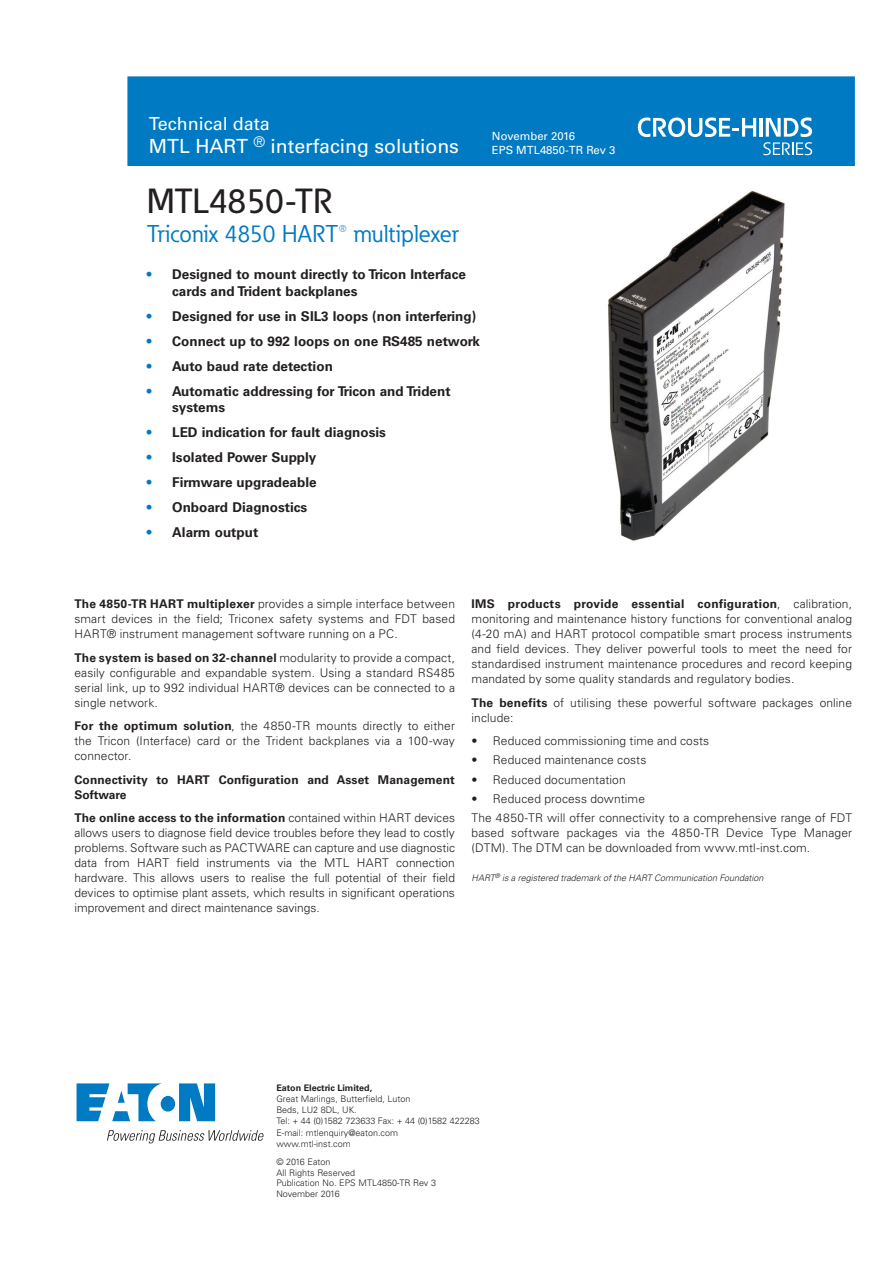
<style>
.page{position:relative;width:893px;height:1263px;background:#fff}
.page>*{position:absolute;margin:0;border:0;box-sizing:border-box;transform-origin:0 0}
.t1{font:500 34.5px "Eaton";color:#231f20}
.t2{font:24px "Eaton";color:#007ac2}
.t3{font:19.5px "Univers LT Pro 55 Roman";color:#fff}
.t4{font:18px "Univers LT Pro 55 Roman";color:#fff}
.t5{font:700 13.5px/16.5px "Univers LT Pro 65";color:#231f20}
.t6{font:300 12px/15px "Univers LT Pro 45";letter-spacing:.01em;color:#231f20;text-align:justify}
.t7{font:700 12px/15px "Univers LT Pro 65";letter-spacing:.01em;color:#231f20}
.t8{font:11.25px/14.2px "Univers LT Pro 55 Roman";color:#fff}
.t9{font:300 9px/11.2px "Univers LT Pro 45";color:#231f20}
.t10{font:italic 300 9px "Univers LT Pro 45";color:#231f20}
.t11{font:700 9px "Univers LT Pro 65";color:#231f20}
.s1{color:#007ac2}
.s2{font-family:"Univers LT Pro 65";font-weight:700}
.s3{font-family:"Univers LT Pro 45";font-weight:300}
</style>
<div class="page">
<img style="left:608px;top:191px;width:177px;height:350px">
<div style="left:128px;top:77px;width:727px;height:89px;background:#007ac2"></div>
<svg style="left:77px;top:1083px;width:138px;height:38px"></svg>
<svg style="left:107px;top:1130px;width:157px;height:13px"></svg>
<svg style="left:638px;top:117px;width:118px;height:20px"></svg>
<hr style="left:759px;top:118px;width:4px;height:19px;background:#fff">
<svg style="left:763px;top:117px;width:49px;height:38px"></svg>
<h3 class="t4" style="left:149px;top:113px;width:122px">Technical data</h3>
<h3 class="t3" style="left:149px;top:135px;width:312px">MTL HART <sup>®</sup> interfacing solutions</h3>
<h1 class="t1" style="left:147px;top:180px;width:187px">MTL4850-TR</h1>
<h2 class="t2" style="left:147px;top:218px;width:313px">Triconix 4850 HART® multiplexer</h2>
<p class="t5" style="left:172px;top:266px;width:295px;text-indent:-26px"><span class="s1">•</span> Designed to mount directly to Tricon Interface cards and Trident backplanes</p>
<p class="t5" style="left:147px;top:308px;width:331px"><span class="s1">•</span> Designed for use in SIL3 loops (non interfering)</p>
<p class="t5" style="left:147px;top:333px;width:335px"><span class="s1">•</span> Connect up to 992 loops on one RS485 network</p>
<p class="t5" style="left:147px;top:358px;width:188px"><span class="s1">•</span> Auto baud rate detection</p>
<p class="t5" style="left:172px;top:383px;width:280px;text-indent:-26px"><span class="s1">•</span> Automatic addressing for Tricon and Trident systems</p>
<p class="t5" style="left:147px;top:424px;width:241px"><span class="s1">•</span> LED indication for fault diagnosis</p>
<p class="t5" style="left:147px;top:449px;width:171px"><span class="s1">•</span> Isolated Power Supply</p>
<p class="t5" style="left:147px;top:474px;width:171px"><span class="s1">•</span> Firmware upgradeable</p>
<p class="t5" style="left:147px;top:499px;width:162px"><span class="s1">•</span> Onboard Diagnostics</p>
<p class="t5" style="left:147px;top:524px;width:113px"><span class="s1">•</span> Alarm output</p>
<p class="t8" style="left:492px;top:129px;width:125px">November 2016<br>EPS MTL4850-TR Rev 3</p>
<p class="t6" style="left:74px;top:596px;width:382px"><span class="s2">The 4850-TR HART multiplexer</span> provides a simple interface between smart devices in the field; Triconex safety systems and FDT based HART® instrument management software running on a PC.</p>
<p class="t7" style="left:74px;top:650px;width:382px">The system is based on 32-channel <span class="s3">modularity to provide a compact,</span></p>
<p class="t6" style="left:74px;top:665px;width:382px">easily configurable and expandable system. Using a standard RS485 serial link, up to 992 individual HART® devices can be connected to a single network.</p>
<p class="t6" style="left:74px;top:718px;width:382px"><span class="s2">For the optimum solution</span>, the 4850-TR mounts directly to either the Tricon (Interface) card or the Trident backplanes via a 100-way connector.</p>
<p class="t7" style="left:74px;top:772px;width:382px">Connectivity to HART Configuration and Asset Management<br>Software</p>
<p class="t7" style="left:74px;top:810px;width:382px">The online access to the information <span class="s3">contained within HART devices</span></p>
<p class="t6" style="left:74px;top:825px;width:382px">allows users to diagnose field device troubles before they lead to costly problems. Software such as PACTWARE can capture and use diagnostic data from HART field instruments via the MTL HART connection hardware. This allows users to realise the full potential of their field devices to optimise plant assets, which results in significant operations improvement and direct maintenance savings.</p>
<p class="t7" style="left:471px;top:596px;width:382px">IMS products provide essential configuration<span class="s3">, calibration,</span></p>
<p class="t6" style="left:471px;top:611px;width:382px">monitoring and maintenance history functions for conventional analog (4-20 mA) and HART protocol compatible smart process instruments and field devices. They deliver powerful tools to meet the need for standardised instrument maintenance procedures and record keeping mandated by some quality standards and regulatory bodies.</p>
<p class="t6" style="left:471px;top:695px;width:382px"><span class="s2">The benefits</span> of utilising these powerful software packages online include:</p>
<p class="t6" style="left:471px;top:733px;width:239px">• Reduced commissioning time and costs</p>
<p class="t6" style="left:471px;top:753px;width:176px">• Reduced maintenance costs</p>
<p class="t6" style="left:471px;top:772px;width:156px">• Reduced documentation</p>
<p class="t6" style="left:471px;top:789px;width:382px;line-height:19.2px">• Reduced process downtime<br>The 4850-TR will offer connectivity to a comprehensive range of FDT</p>
<p class="t6" style="left:471px;top:825px;width:382px">based software packages via the 4850-TR Device Type Manager (DTM). The DTM can be downloaded from www.mtl-inst.com.</p>
<p class="t10" style="left:471px;top:872px;width:294px">HART<sup>®</sup> is a registered trademark of the HART Communication Foundation</p>
<p class="t11" style="left:276px;top:1082px;width:97px">Eaton Electric Limited,</p>
<p class="t9" style="left:276px;top:1093px;width:205px">Great Marlings, Butterfield, Luton<br>Beds, LU2 8DL, UK.<br>Tel: + 44 (0)1582 723633 Fax: + 44 (0)1582 422283<br>E-mail: mtlenquiry@eaton.com<br>www.mtl-inst.com</p>
<p class="t9" style="left:276px;top:1156px;width:161px;line-height:10.8px">© 2016 Eaton<br>All Rights Reserved<br>Publication No. EPS MTL4850-TR Rev 3<br>November 2016</p>
</div>
